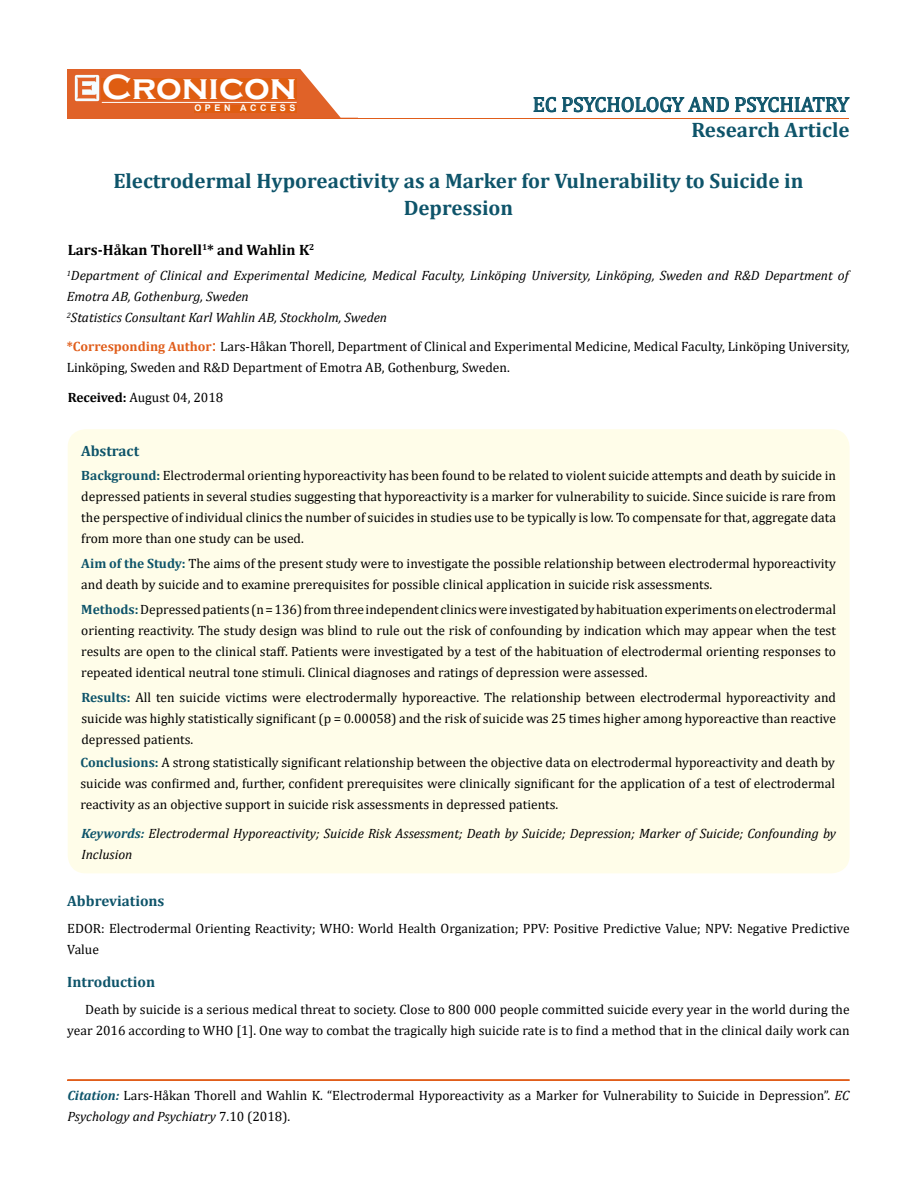
<style>
.page{position:relative;width:917px;height:1190px;background:#fff}
.page>*{position:absolute;margin:0;border:0;box-sizing:border-box;transform-origin:0 0}
.t1{font:700 36px "Copperplate Gothic";color:#fff}
.t2{font:700 21px/27px "Cambria";color:#0e546a;text-align:center}
.t3{font:21px "Cambria";color:#0e546a}
.t4{font:700 15px "Cambria";color:#0e546a}
.t5{font:700 15px "Cambria";color:#000}
.t6{font:13.5px/21px "Cambria";color:#000}
.t7{font:italic 13.5px/21px "Cambria";color:#000}
.t8{font:700 9px "Arial";letter-spacing:.4em;color:#fff}
.s1{font-weight:700;color:#e05d1a}
.s2{font-size:18px;color:#e05d1a}
.s3{font-weight:700}
.s4{font-weight:700;color:#0e546a}
.s5{font-weight:700;font-style:italic;color:#0e546a}
.s6{font-style:italic}
</style>
<div class="page">
<div style="left:67px;top:70px;width:290px;height:49px;background:#e06228"></div>
<svg style="left:300px;top:69px;width:58px;height:49px"></svg>
<img style="left:75px;top:75px;width:24px;height:26px">
<div style="left:102px;top:79px;width:195px;height:21px;background:#df5d11"></div>
<div style="left:194px;top:105px;width:103px;height:7px;background:#df5d11"></div>
<svg style="left:533px;top:97px;width:23px;height:15px"></svg>
<svg style="left:562px;top:97px;width:287px;height:15px"></svg>
<hr style="left:102px;top:102px;width:194px;height:1px;background:#fff">
<hr style="left:279px;top:118px;width:569px;height:1px;background:#e05d1a">
<hr style="left:67px;top:1080px;width:782px;height:1px;background:#e05d1a">
<div style="left:67px;top:1079px;width:782px;height:1px;border:1px solid #e05d1a"></div>
<div style="left:68px;top:429px;width:781px;height:444px;background:#fffde9;border-radius:18px"></div>
<h1 class="t1" style="left:102px;top:68px;width:196px">Cronicon</h1>
<p class="t8" style="left:194px;top:102px;width:103px">OPEN ACCESS</p>
<h2 class="t3" style="left:532px;top:92px;width:318px">EC PSYCHOLOGY AND PSYCHIATRY</h2>
<h2 class="t2" style="left:691px;top:116px;width:160px">Research Article</h2>
<h2 class="t2" style="left:113px;top:166px;width:691px">Electrodermal Hyporeactivity as a Marker for Vulnerability to Suicide in<br>Depression</h2>
<p class="t5" style="left:68px;top:239px;width:248px">Lars-Håkan Thorell<sup>1</sup>* and Wahlin K<sup>2</sup></p>
<p class="t7" style="left:67px;top:264px;width:783px"><sup>1</sup>Department of Clinical and Experimental Medicine, Medical Faculty, Linköping University, Linköping, Sweden and R&amp;D Department of<br>Emotra AB, Gothenburg, Sweden<br><sup>2</sup>Statistics Consultant Karl Wahlin AB, Stockholm, Sweden</p>
<p class="t6" style="left:67px;top:336px;width:784px"><span class="s1">*Corresponding Author</span><span class="s2">:</span> Lars-Håkan Thorell, Department of Clinical and Experimental Medicine, Medical Faculty, Linköping University,<br>Linköping, Sweden and R&amp;D Department of Emotra AB, Gothenburg, Sweden.</p>
<p class="t6" style="left:68px;top:386px;width:157px"><span class="s3">Received:</span> August 04, 2018</p>
<p class="t4" style="left:81px;top:440px;width:60px">Abstract</p>
<p class="t6" style="left:81px;top:464px;width:756px;text-align:justify"><span class="s4">Background:</span> Electrodermal orienting hyporeactivity has been found to be related to violent suicide attempts and death by suicide in depressed patients in several studies suggesting that hyporeactivity is a marker for vulnerability to suicide. Since suicide is rare from the perspective of individual clinics the number of suicides in studies use to be typically is low. To compensate for that, aggregate data from more than one study can be used.</p>
<p class="t6" style="left:81px;top:553px;width:756px"><span class="s4">Aim of the Study:</span> The aims of the present study were to investigate the possible relationship between electrodermal hyporeactivity and death by suicide and to examine prerequisites for possible clinical application in suicide risk assessments.</p>
<p class="t6" style="left:81px;top:598px;width:756px;text-align:justify"><span class="s4">Methods:</span> Depressed patients (n = 136) from three independent clinics were investigated by habituation experiments on electrodermal orienting reactivity. The study design was blind to rule out the risk of confounding by indication which may appear when the test results are open to the clinical staff. Patients were investigated by a test of the habituation of electrodermal orienting responses to repeated identical neutral tone stimuli. Clinical diagnoses and ratings of depression were assessed.</p>
<p class="t6" style="left:81px;top:686px;width:756px;text-align:justify"><span class="s4">Results:</span> All ten suicide victims were electrodermally hyporeactive. The relationship between electrodermal hyporeactivity and suicide was highly statistically significant (p = 0.00058) and the risk of suicide was 25 times higher among hyporeactive than reactive depressed patients.</p>
<p class="t6" style="left:80px;top:751px;width:756px;text-align:justify"><span class="s4">Conclusions:</span> A strong statistically significant relationship between the objective data on electrodermal hyporeactivity and death by suicide was confirmed and, further, confident prerequisites were clinically significant for the application of a test of electrodermal reactivity as an objective support in suicide risk assessments in depressed patients.</p>
<p class="t7" style="left:81px;top:822px;width:756px"><span class="s4">Keywords:</span> Electrodermal Hyporeactivity; Suicide Risk Assessment; Death by Suicide; Depression; Marker of Suicide; Confounding by<br>Inclusion</p>
<p class="t4" style="left:67px;top:890px;width:99px">Abbreviations</p>
<p class="t6" style="left:67px;top:917px;width:783px">EDOR: Electrodermal Orienting Reactivity; WHO: World Health Organization; PPV: Positive Predictive Value; NPV: Negative Predictive<br>Value</p>
<p class="t4" style="left:67px;top:971px;width:89px">Introduction</p>
<p class="t6" style="left:67px;top:998px;width:783px;text-align:right">Death by suicide is a serious medical threat to society. Close to 800 000 people committed suicide every year in the world during the year 2016 according to WHO [1]. One way to combat the tragically high suicide rate is to find a method that in the clinical daily work can</p>
<p class="t6" style="left:67px;top:1084px;width:783px"><span class="s5">Citation:</span> Lars-Håkan Thorell and Wahlin K. “Electrodermal Hyporeactivity as a Marker for Vulnerability to Suicide in Depression”. <span class="s6">EC<br>Psychology and Psychiatry</span> 7.10 (2018).</p>
</div>
